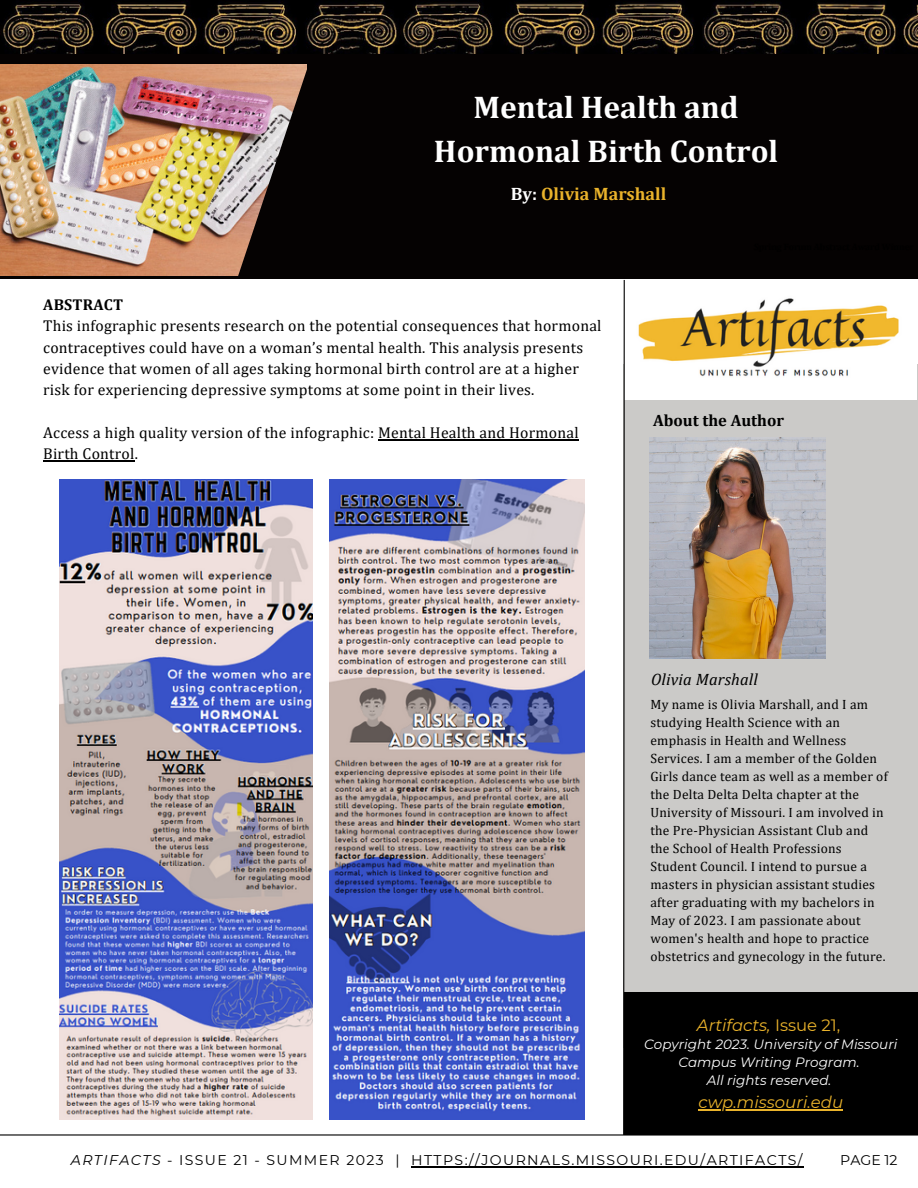
<style>
.page{position:relative;width:918px;height:1188px;background:#fff}
.page>*{position:absolute;margin:0;border:0;box-sizing:border-box;transform-origin:0 0}
.t1{font:700 31.5px "Cambria";color:#fff}
.t2{font:700 18px "Cambria";color:#eab32b}
.t3{font:italic 16.5px "Montserrat";color:#eab32b}
.t4{font:700 16.5px "Cambria";color:#000}
.t5{font:italic 16.5px "Cambria";letter-spacing:.01em;color:#000}
.t6{font:15.75px/21.3px "Cambria";letter-spacing:.015em;color:#000}
.t7{font:700 15.75px "Cambria";letter-spacing:.015em;color:#000}
.t8{font:14.1px "Montserrat";letter-spacing:.1em;color:#000}
.t9{font:13.5px/18px "Cambria";letter-spacing:.015em;color:#000}
.t10{font:italic 13.5px/18px "Montserrat";color:#fff;text-align:center}
.s1{color:#fff}
.s2{font-style:normal}
.s3{font-style:italic}
</style>
<div class="page">
<div style="left:624px;top:364px;width:294px;height:683px;background:#cbcac8"></div>
<div style="left:0;top:50px;width:918px;height:229px;background:#050202"></div>
<div style="left:624px;top:993px;width:293px;height:142px;background:#000"></div>
<hr style="left:0;top:1134px;width:918px;height:2px;background:#000">
<img style="left:0;top:0;width:400px;height:54px">
<img style="left:400px;top:0;width:518px;height:54px">
<img style="left:625px;top:298px;width:292px;height:101px">
<svg style="left:623px;top:280px;width:2px;height:856px;background:#4e4e4d"></svg>
<img style="left:649px;top:438px;width:177px;height:220px">
<img style="left:0;top:65px;width:237px;height:210px">
<svg style="left:237px;top:64px;width:70px;height:212px"></svg>
<img style="left:60px;top:479px;width:253px;height:640px">
<img style="left:329px;top:479px;width:256px;height:640px">
<hr style="left:411px;top:1166px;width:393px;height:1px;background:#000">
<hr style="left:378px;top:439px;width:201px;height:1px;background:#000">
<hr style="left:43px;top:461px;width:92px;height:1px;background:#000">
<hr style="left:698px;top:1109px;width:145px;height:1px;background:#eab32b">
<p class="t1" style="left:474px;top:88px;width:267px">Mental Health and</p>
<p class="t1" style="left:434px;top:132px;width:346px">Hormonal Birth Control</p>
<p class="t2" style="left:511px;top:182px;width:157px"><span class="s1">By:</span> Olivia Marshall</p>
<p class="t7" style="left:43px;top:295px;width:82px">ABSTRACT</p>
<p class="t6" style="left:43px;top:315px;width:560px">This infographic presents research on the potential consequences that hormonal contraceptives could have on a woman’s mental health. This analysis presents evidence that women of all ages taking hormonal birth control are at a higher risk for experiencing depressive symptoms at some point in their lives.</p>
<p class="t6" style="left:43px;top:422px;width:537px">Access a high quality version of the infographic: Mental Health and Hormonal<br>Birth Control.</p>
<p class="t4" style="left:653px;top:410px;width:133px">About the Author</p>
<p class="t5" style="left:651px;top:669px;width:108px">Olivia Marshall</p>
<p class="t9" style="left:651px;top:695px;width:239px">My name is Olivia Marshall, and I am studying Health Science with an emphasis in Health and Wellness Services. I am a member of the Golden Girls dance team as well as a member of the Delta Delta Delta chapter at the University of Missouri. I am involved in the Pre-Physician Assistant Club and the School of Health Professions Student Council. I intend to pursue a masters in physician assistant studies after graduating with my bachelors in May of 2023. I am passionate about women's health and hope to practice obstetrics and gynecology in the future.</p>
<p class="t3" style="left:697px;top:1015px;width:145px">Artifacts, <span class="s2">Issue 21,</span></p>
<p class="t10" style="left:644px;top:1035px;width:255px">Copyright 2023. University of Missouri<br>Campus Writing Program.</p>
<p class="t10" style="left:707px;top:1071px;width:126px">All rights reserved.</p>
<p class="t3" style="left:698px;top:1092px;width:146px">cwp.missouri.edu</p>
<p class="t8" style="left:71px;top:1151px;width:733px"><span class="s3">ARTIFACTS</span> - ISSUE 21 - SUMMER 2023 | HTTPS://JOURNALS.MISSOURI.EDU/ARTIFACTS/</p>
<p class="t8" style="left:840px;top:1151px;width:59px">PAGE 12</p>
</div>
